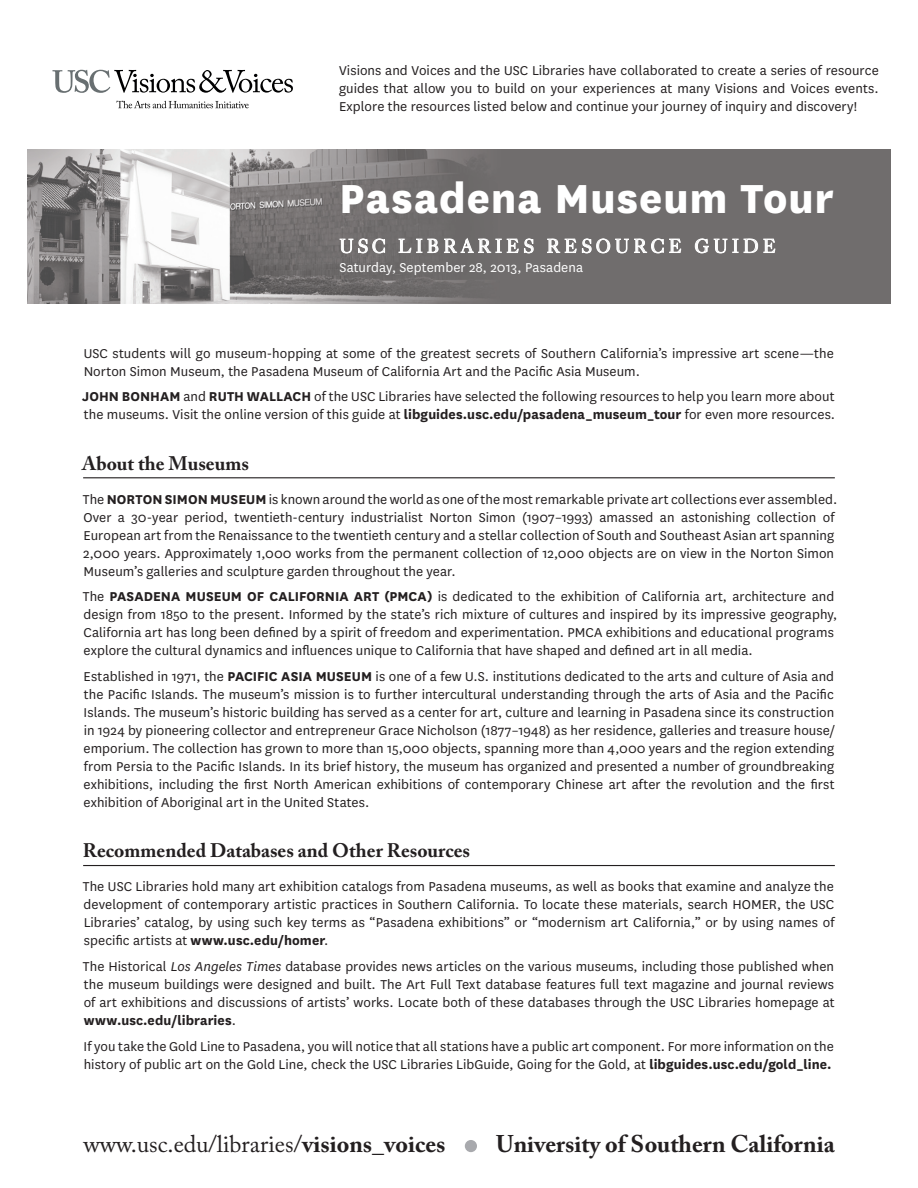
<style>
.page{position:relative;width:918px;height:1188px;background:#fff}
.page>*{position:absolute;margin:0;border:0;box-sizing:border-box;transform-origin:0 0}
.t1{font:800 47.4px "National";letter-spacing:.02em;color:#fff}
.t2{font:24px "Adobe Caslon Pro";color:#231f20}
.t3{font:700 24px "Adobe Caslon Pro";color:#231f20}
.t4{font:700 19.5px "Adobe Caslon Pro";color:#231f20}
.t5{font:19.5px "Caslon Five Forty";letter-spacing:.18em;color:#fff}
.t6{font:15px/18px "National";letter-spacing:.005em;color:#231f20}
.t7{font:700 15px "National";letter-spacing:.005em;color:#231f20}
.t8{font:15px "National";letter-spacing:.005em;color:#fff}
.s1{font-weight:700}
.s2{font-weight:400}
.s3{font-style:italic}
</style>
<div class="page">
<svg style="left:53px;top:70px;width:240px;height:23px"></svg>
<svg style="left:116px;top:101px;width:133px;height:8px"></svg>
<img style="left:27px;top:150px;width:864px;height:154px">
<svg style="left:339px;top:238px;width:46px;height:16px"></svg>
<svg style="left:398px;top:237px;width:136px;height:17px;background:#939090"></svg>
<svg style="left:547px;top:238px;width:135px;height:16px;background:#979595"></svg>
<svg style="left:695px;top:238px;width:81px;height:16px"></svg>
<hr style="left:83px;top:477px;width:752px;height:1px;background:#231f20">
<hr style="left:83px;top:865px;width:752px;height:1px;background:#231f20">
<div style="left:465px;top:1140px;width:12px;height:12px;background:#a8a9ad;border-radius:50%"></div>
<p class="t6" style="left:339px;top:60px;width:541px;text-align:justify">Visions and Voices and the USC Libraries have collaborated to create a series of resource guides that allow you to build on your experiences at many Visions and Voices events.<br>Explore the resources listed below and continue your journey of inquiry and discovery!</p>
<h1 class="t1" style="left:339px;top:164px;width:496px">Pasadena Museum Tour</h1>
<h3 class="t5" style="left:339px;top:234px;width:439px">USC LIBRARIES RESOURCE GUIDE</h3>
<p class="t8" style="left:340px;top:258px;width:245px">Saturday, September 28, 2013, Pasadena</p>
<p class="t6" style="left:84px;top:343px;width:752px">USC students will go museum-hopping at some of the greatest secrets of Southern California’s impressive art scene—the<br>Norton Simon Museum, the Pasadena Museum of California Art and the Pacific Asia Museum.</p>
<p class="t6" style="left:82px;top:387px;width:754px"><span class="s1">JOHN BONHAM</span> and <span class="s1">RUTH WALLACH</span> of the USC Libraries have selected the following resources to help you learn more about the museums. Visit the online version of this guide at <span class="s1">libguides.usc.edu/pasadena_museum_tour</span> for even more resources.</p>
<h3 class="t4" style="left:82px;top:451px;width:168px">About the Museums</h3>
<p class="t7" style="left:83px;top:489px;width:44px"><span class="s2">The</span> Norton</p>
<p class="t7" style="left:165px;top:489px;width:23px">Simon</p>
<p class="t6" style="left:83px;top:489px;width:756px;text-indent:127px"><span class="s1">Museum</span> is known around the world as one of the most remarkable private art collections ever assembled.<br>Over a 30-year period, twentieth-century industrialist Norton Simon (1907–1993) amassed an astonishing collection of European art from the Renaissance to the twentieth century and a stellar collection of South and Southeast Asian art spanning 2,000 years. Approximately 1,000 works from the permanent collection of 12,000 objects are on view in the Norton Simon Museum’s galleries and sculpture garden throughout the year.</p>
<p class="t7" style="left:83px;top:586px;width:234px"><span class="s2">The</span> Pasadena Museum of Californ</p>
<p class="t6" style="left:83px;top:587px;width:756px;text-indent:252px"><span class="s1">ia Art (PMCA)</span> is dedicated to the exhibition of California art, architecture and design from 1850 to the present. Informed by the state’s rich mixture of cultures and inspired by its impressive geography, California art has long been defined by a spirit of freedom and experimentation. PMCA exhibitions and educational programs explore the cultural dynamics and influences unique to California that have shaped and defined art in all media.</p>
<p class="t6" style="left:84px;top:667px;width:753px;text-align:justify">Established in 1971, the <span class="s1">Pacific Asia Museum</span> is one of a few U.S. institutions dedicated to the arts and culture of Asia and the Pacific Islands. The museum’s mission is to further intercultural understanding through the arts of Asia and the Pacific Islands. The museum’s historic building has served as a center for art, culture and learning in Pasadena since its construction in 1924 by pioneering collector and entrepreneur Grace Nicholson (1877–1948) as her residence, galleries and treasure house/ emporium. The collection has grown to more than 15,000 objects, spanning more than 4,000 years and the region extending from Persia to the Pacific Islands. In its brief history, the museum has organized and presented a number of groundbreaking exhibitions, including the first North American exhibitions of contemporary Chinese art after the revolution and the first exhibition of Aboriginal art in the United States.</p>
<h3 class="t4" style="left:83px;top:839px;width:389px">Recommended Databases and Other Resources</h3>
<p class="t6" style="left:83px;top:877px;width:753px;text-align:justify">The USC Libraries hold many art exhibition catalogs from Pasadena museums, as well as books that examine and analyze the development of contemporary artistic practices in Southern California. To locate these materials, search HOMER, the USC Libraries’ catalog, by using such key terms as “Pasadena exhibitions” or “modernism art California,” or by using names of specific artists at <span class="s1">www.usc.edu/homer</span>.</p>
<p class="t6" style="left:83px;top:957px;width:753px;text-align:justify">The Historical <span class="s3">Los Angeles Times</span> database provides news articles on the various museums, including those published when the museum buildings were designed and built. The Art Full Text database features full text magazine and journal reviews of art exhibitions and discussions of artists’ works. Locate both of these databases through the USC Libraries homepage at <span class="s1">www.usc.edu/libraries</span>.</p>
<p class="t6" style="left:84px;top:1036px;width:752px">If you take the Gold Line to Pasadena, you will notice that all stations have a public art component. For more information on the history of public art on the Gold Line, check the USC Libraries LibGuide, Going for the Gold, at <span class="s1">libguides.usc.edu/gold_line.</span></p>
<h2 class="t2" style="left:83px;top:1130px;width:364px">www.usc.edu/libraries/<span class="s1">visions_voices</span></h2>
<h2 class="t3" style="left:496px;top:1130px;width:340px">University of Southern California</h2>
</div>
